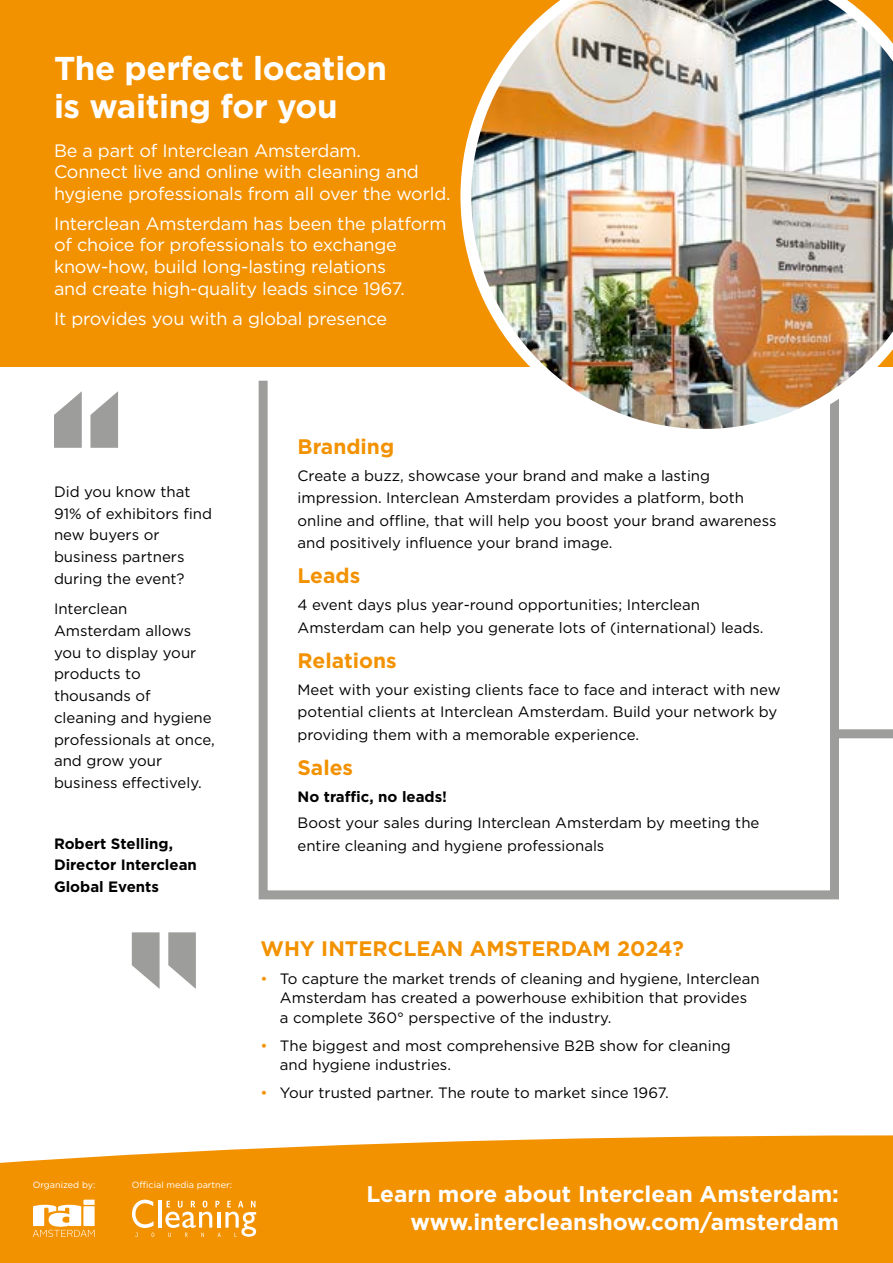
<style>
.page{position:relative;width:893px;height:1263px;background:#fff}
.page>*{position:absolute;margin:0;border:0;box-sizing:border-box;transform-origin:0 0}
.t1{font:700 33px/37.5px "Gotham";letter-spacing:-.01em;color:#fff}
.t2{font:700 22.65px/27.2px "Gotham";color:#fff;text-align:right}
.t3{font:700 21px "Gotham";color:#f39200}
.t4{font:18px/21.6px "Gotham";letter-spacing:-.01em;color:#fff}
.t5{font:15px/21.8px "Gotham";color:#000}
.t6{font:700 15px/21.8px "Gotham";color:#000}
.t7{font:9px "Gotham";color:#fff}
.s1{color:#f39200}
</style>
<div class="page">
<div style="left:830px;top:729px;width:63px;height:9px;background:#9d9d9c"></div>
<svg style="left:258px;top:380px;width:585px;height:520px"></svg>
<div style="left:0;top:0;width:893px;height:367px;background:#f39200"></div>
<svg style="left:0;top:1135px;width:893px;height:128px;background:#f39a13"></svg>
<svg style="left:33px;top:1200px;width:62px;height:37px"></svg>
<hr style="left:158px;top:1200px;width:3px;height:27px;background:#fff">
<svg style="left:132px;top:1200px;width:22px;height:37px"></svg>
<svg style="left:165px;top:1200px;width:91px;height:37px"></svg>
<hr style="left:217px;top:1212px;width:3px;height:15px;background:#fff">
<img style="left:460px;top:0;width:433px;height:440px">
<svg style="left:54px;top:391px;width:64px;height:57px"></svg>
<svg style="left:132px;top:932px;width:64px;height:57px"></svg>
<h1 class="t1" style="left:54px;top:50px;width:335px">The perfect location is waiting for you</h1>
<p class="t4" style="left:54px;top:139px;width:398px">Be a part of Interclean Amsterdam.<br>Connect live and online with cleaning and hygiene professionals from all over the world.</p>
<p class="t4" style="left:54px;top:212px;width:394px">Interclean Amsterdam has been the platform of choice for professionals to exchange know-how, build long-lasting relations<br>and create high-quality leads since 1967.</p>
<p class="t4" style="left:54px;top:307px;width:335px">It provides you with a global presence</p>
<p class="t5" style="left:54px;top:480px;width:160px">Did you know that<br>91% of exhibitors find new buyers or business partners during the event?</p>
<p class="t5" style="left:54px;top:597px;width:162px">Interclean<br>Amsterdam allows you to display your products to thousands of cleaning and hygiene professionals at once, and grow your business effectively.</p>
<p class="t6" style="left:54px;top:832px;width:144px">Robert Stelling,<br>Director Interclean<br>Global Events</p>
<h3 class="t3" style="left:298px;top:432px;width:98px">Branding</h3>
<p class="t5" style="left:298px;top:464px;width:481px;line-height:22.5px">Create a buzz, showcase your brand and make a lasting impression. Interclean Amsterdam provides a platform, both online and offline, that will help you boost your brand awareness and positively influence your brand image.</p>
<h3 class="t3" style="left:298px;top:562px;width:64px">Leads</h3>
<p class="t5" style="left:298px;top:593px;width:468px;line-height:22.5px">4 event days plus year-round opportunities; Interclean<br>Amsterdam can help you generate lots of (international) leads.</p>
<h3 class="t3" style="left:298px;top:646px;width:101px">Relations</h3>
<p class="t5" style="left:298px;top:678px;width:485px;line-height:22.5px">Meet with your existing clients face to face and interact with new potential clients at Interclean Amsterdam. Build your network by providing them with a memorable experience.</p>
<h3 class="t3" style="left:298px;top:753px;width:57px">Sales</h3>
<p class="t6" style="left:298px;top:785px;width:151px">No traffic, no leads!</p>
<p class="t5" style="left:298px;top:811px;width:463px;line-height:22.5px">Boost your sales during Interclean Amsterdam by meeting the entire cleaning and hygiene professionals</p>
<h3 class="t3" style="left:260px;top:934px;width:425px">WHY INTERCLEAN AMSTERDAM 2024?</h3>
<p class="t5" style="left:280px;top:968px;width:481px;line-height:19.5px;text-indent:-20px"><span class="s1">•</span> To capture the market trends of cleaning and hygiene, Interclean<br>Amsterdam has created a powerhouse exhibition that provides<br>a complete 360° perspective of the industry.</p>
<p class="t5" style="left:280px;top:1035px;width:452px;line-height:19.5px;text-indent:-20px"><span class="s1">•</span> The biggest and most comprehensive B2B show for cleaning and hygiene industries.</p>
<p class="t5" style="left:260px;top:1081px;width:410px"><span class="s1">•</span> Your trusted partner. The route to market since 1967.</p>
<p class="t7" style="left:33px;top:1179px;width:64px">Organized by:</p>
<p class="t7" style="left:132px;top:1179px;width:102px">Official media partner:</p>
<h2 class="t2" style="left:367px;top:1181px;width:474px">Learn more about Interclean Amsterdam: www.intercleanshow.com/amsterdam</h2>
</div>
